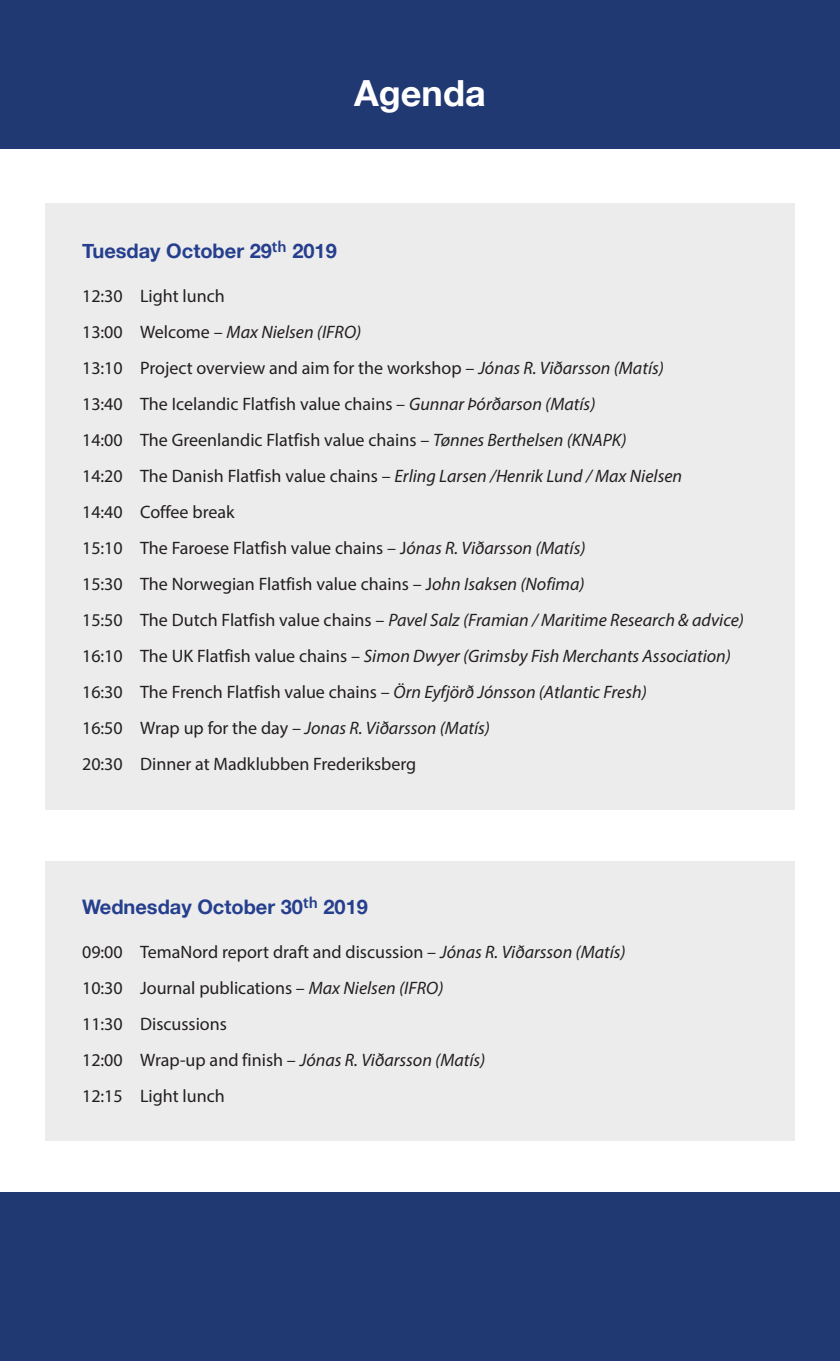
<style>
.page{position:relative;width:840px;height:1361px;background:#fff}
.page>*{position:absolute;margin:0;border:0;box-sizing:border-box;transform-origin:0 0}
.t1{font:700 36px "Helvetica Neue";color:#fff}
.t2{font:700 20px "Helvetica Neue";color:#253f8e}
.t3{font:18px "Myriad Pro";color:#231f20}
.t4{font:italic 18px "Myriad Pro";color:#231f20}
.s1{font-style:normal}
.s2{font-style:italic}
</style>
<div class="page">
<div style="left:0;top:0;width:839px;height:149px;background:#203973"></div>
<div style="left:45px;top:861px;width:749px;height:279px;background:#ececec"></div>
<div style="left:45px;top:203px;width:749px;height:607px;background:#ececec"></div>
<div style="left:0;top:1192px;width:839px;height:169px;background:#203973"></div>
<p class="t1" style="left:354px;top:65px;width:133px">Agenda</p>
<p class="t2" style="left:82px;top:235px;width:256px">Tuesday October 29<sup>th</sup> 2019</p>
<p class="t3" style="left:82px;top:284px;width:144px">12:30 Light lunch</p>
<p class="t4" style="left:82px;top:320px;width:280px"><span class="s1">13:00 Welcome –</span> Max Nielsen (IFRO)</p>
<p class="t3" style="left:82px;top:356px;width:583px">13:10 Project overview and aim for the workshop – <span class="s2">Jónas R. Viðarsson (Matís)</span></p>
<p class="t3" style="left:82px;top:392px;width:514px">13:40 The Icelandic Flatfish value chains – <span class="s2">Gunnar Þórðarson (Matís)</span></p>
<p class="t3" style="left:82px;top:428px;width:545px">14:00 The Greenlandic Flatfish value chains – <span class="s2">Tønnes Berthelsen (KNAPK)</span></p>
<p class="t3" style="left:82px;top:464px;width:601px">14:20 The Danish Flatfish value chains – <span class="s2">Erling Larsen /Henrik Lund / Max Nielsen</span></p>
<p class="t3" style="left:82px;top:500px;width:154px">14:40 Coffee break</p>
<p class="t3" style="left:82px;top:536px;width:504px">15:10 The Faroese Flatfish value chains – J<span class="s2">ónas R. Viðarsson (Matís)</span></p>
<p class="t3" style="left:82px;top:572px;width:504px">15:30 The Norwegian Flatfish value chains – J<span class="s2">ohn Isaksen (Nofima)</span></p>
<p class="t4" style="left:82px;top:608px;width:663px"><span class="s1">15:50 The Dutch Flatfish value chains –</span> Pavel Salz (Framian / Maritime Research &amp; advice)</p>
<p class="t4" style="left:82px;top:644px;width:650px"><span class="s1">16:10 The UK Flatfish value chains –</span> Simon Dwyer (Grimsby Fish Merchants Association)</p>
<p class="t3" style="left:82px;top:680px;width:566px">16:30 The French Flatfish value chains – <span class="s2">Örn Eyfjörð Jónsson (Atlantic Fresh)</span></p>
<p class="t4" style="left:82px;top:716px;width:409px"><span class="s1">16:50 Wrap up for the day –</span> Jonas R. Viðarsson (Matís)</p>
<p class="t3" style="left:82px;top:752px;width:335px">20:30 Dinner at Madklubben Frederiksberg</p>
<p class="t2" style="left:82px;top:891px;width:287px">Wednesday October 30<sup>th</sup> 2019</p>
<p class="t3" style="left:82px;top:940px;width:545px">09:00 TemaNord report draft and discussion – <span class="s2">Jónas R. Viðarsson (Matís)</span></p>
<p class="t3" style="left:82px;top:976px;width:362px">10:30 Journal publications – <span class="s2">Max Nielsen (IFRO)</span></p>
<p class="t3" style="left:82px;top:1012px;width:146px">11:30 Discussions</p>
<p class="t4" style="left:82px;top:1048px;width:404px"><span class="s1">12:00 Wrap-up and finish –</span> Jónas R. Viðarsson (Matís)</p>
<p class="t3" style="left:82px;top:1084px;width:144px">12:15 Light lunch</p>
</div>
